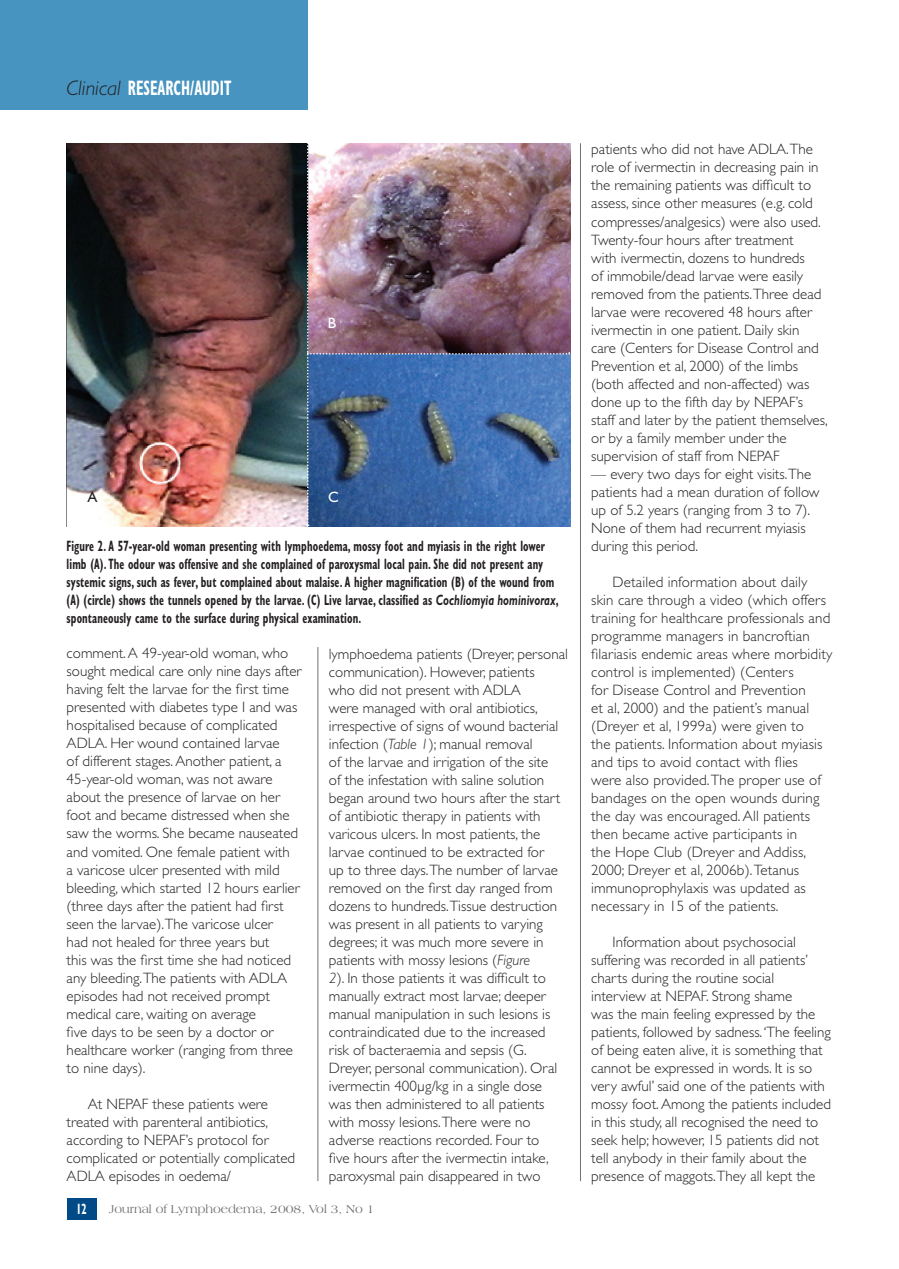
<style>
.page{position:relative;width:899px;height:1269px;background:#fff}
.page>*{position:absolute;margin:0;border:0;box-sizing:border-box;transform-origin:0 0}
.t1{font:700 condensed 21px "Gill Sans";color:#fff;scale:.7 1}
.t2{font:300 15px/18px "Gill Sans";color:#231f20}
.t3{font:700 condensed 15px/18px "Gill Sans";letter-spacing:.01em;color:#231f20;scale:.7 1}
.t4{font:700 condensed 15px "Gill Sans";color:#fff;scale:.7 1}
.t5{font:15px "Gill Sans";color:#fff}
.t6{font:15px "Gill Sans";color:#231f20}
.t7{font:12px "Americana BT";color:#727172}
.s1{font-weight:300;font-style:italic;font-stretch:normal;color:#231f20}
.s2{font-style:italic;font-stretch:normal}
.s3{font-style:italic}
</style>
<div class="page">
<div style="left:0;top:0;width:307px;height:109px;background:#4794c0"></div>
<div style="left:67px;top:1198px;width:29px;height:21px;background:#004b87"></div>
<hr style="left:318px;top:647px;width:1px;height:534px;background:#727172">
<hr style="left:580px;top:143px;width:1px;height:1038px;background:#727172">
<img style="left:67px;top:143px;width:240px;height:383px">
<img style="left:307px;top:143px;width:263px;height:383px">
<h1 class="t1" style="left:67px;top:75px;width:237px"><span class="s1">Clinical</span> RESEARCH/AUDIT</h1>
<p class="t6" style="left:87px;top:489px;width:12px">A</p>
<p class="t5" style="left:328px;top:314px;width:10px">B</p>
<p class="t5" style="left:328px;top:488px;width:12px">C</p>
<p class="t3" style="left:67px;top:536px;width:704px">Figure 2. A 57-year-old woman presenting with lymphoedema, mossy foot and myiasis in the right lower limb (A). The odour was offensive and she complained of paroxysmal local pain. She did not present any systemic signs, such as fever, but complained about malaise. A higher magnification (B) of the wound from (A) (circle) shows the tunnels opened by the larvae. (C) Live larvae, classified as <span class="s2">Cochliomyia hominivorax</span>, spontaneously came to the surface during physical examination.</p>
<p class="t2" style="left:67px;top:644px;width:236px">comment. A 49-year-old woman, who sought medical care only nine days after having felt the larvae for the first time presented with diabetes type I and was hospitalised because of complicated ADLA. Her wound contained larvae<br>of different stages. Another patient, a 45-year-old woman, was not aware about the presence of larvae on her foot and became distressed when she saw the worms. She became nauseated and vomited. One female patient with<br>a varicose ulcer presented with mild bleeding, which started 12 hours earlier (three days after the patient had first seen the larvae).The varicose ulcer<br>had not healed for three years but<br>this was the first time she had noticed any bleeding.The patients with ADLA episodes had not received prompt medical care, waiting on average<br>five days to be seen by a doctor or healthcare worker (ranging from three to nine days).</p>
<p class="t2" style="left:67px;top:1094px;width:230px;text-indent:21px">At NEPAF these patients were treated with parenteral antibiotics, according to NEPAF’s protocol for complicated or potentially complicated ADLA episodes in oedema/</p>
<p class="t2" style="left:329px;top:645px;width:240px">lymphoedema patients (Dreyer, personal communication). However, patients<br>who did not present with ADLA<br>were managed with oral antibiotics, irrespective of signs of wound bacterial infection (<span class="s3">Table 1</span>); manual removal<br>of the larvae and irrigation of the site<br>of the infestation with saline solution began around two hours after the start of antibiotic therapy in patients with varicous ulcers. In most patients, the larvae continued to be extracted for<br>up to three days.The number of larvae removed on the first day ranged from dozens to hundreds.Tissue destruction was present in all patients to varying degrees; it was much more severe in patients with mossy lesions (<span class="s3">Figure<br>2</span>). In those patients it was difficult to manually extract most larvae; deeper manual manipulation in such lesions is contraindicated due to the increased risk of bacteraemia and sepsis (G.<br>Dreyer, personal communication). Oral ivermectin 400µg/kg in a single dose was then administered to all patients with mossy lesions.There were no adverse reactions recorded. Four to<br>five hours after the ivermectin intake, paroxysmal pain disappeared in two</p>
<p class="t4" style="left:76px;top:1200px;width:17px">12</p>
<p class="t7" style="left:109px;top:1202px;width:267px">Journal of Lymphoedema, 2008, Vol 3, No 1</p>
<p class="t2" style="left:591px;top:141px;width:238px">patients who did not have ADLA.The role of ivermectin in decreasing pain in the remaining patients was difficult to assess, since other measures (e.g. cold compresses/analgesics) were also used.<br>Twenty-four hours after treatment<br>with ivermectin, dozens to hundreds<br>of immobile/dead larvae were easily removed from the patients.Three dead larvae were recovered 48 hours after ivermectin in one patient. Daily skin care (Centers for Disease Control and Prevention et al, 2000) of the limbs (both affected and non-affected) was done up to the fifth day by NEPAF’s staff and later by the patient themselves, or by a family member under the supervision of staff from NEPAF</p>
<p class="t2" style="left:591px;top:465px;width:230px">— every two days for eight visits.The patients had a mean duration of follow up of 5.2 years (ranging from 3 to 7).<br>None of them had recurrent myiasis during this period.</p>
<p class="t2" style="left:591px;top:573px;width:242px;text-indent:21px">Detailed information about daily skin care through a video (which offers training for healthcare professionals and programme managers in bancroftian filariasis endemic areas where morbidity control is implemented) (Centers<br>for Disease Control and Prevention<br>et al, 2000) and the patient’s manual (Dreyer et al, 1999a) were given to<br>the patients. Information about myiasis and tips to avoid contact with flies<br>were also provided. The proper use of bandages on the open wounds during the day was encouraged. All patients then became active participants in<br>the Hope Club (Dreyer and Addiss, 2000; Dreyer et al, 2006b). Tetanus immunoprophylaxis was updated as necessary in 15 of the patients.</p>
<p class="t2" style="left:591px;top:933px;width:241px;text-indent:21px">Information about psychosocial suffering was recorded in all patients’ charts during the routine social interview at NEPAF. Strong shame<br>was the main feeling expressed by the patients, followed by sadness. ‘The feeling of being eaten alive, it is something that cannot be expressed in words. It is so very awful’ said one of the patients with mossy foot. Among the patients included in this study, all recognised the need to seek help; however, 15 patients did not tell anybody in their family about the presence of maggots.They all kept the</p>
</div>
